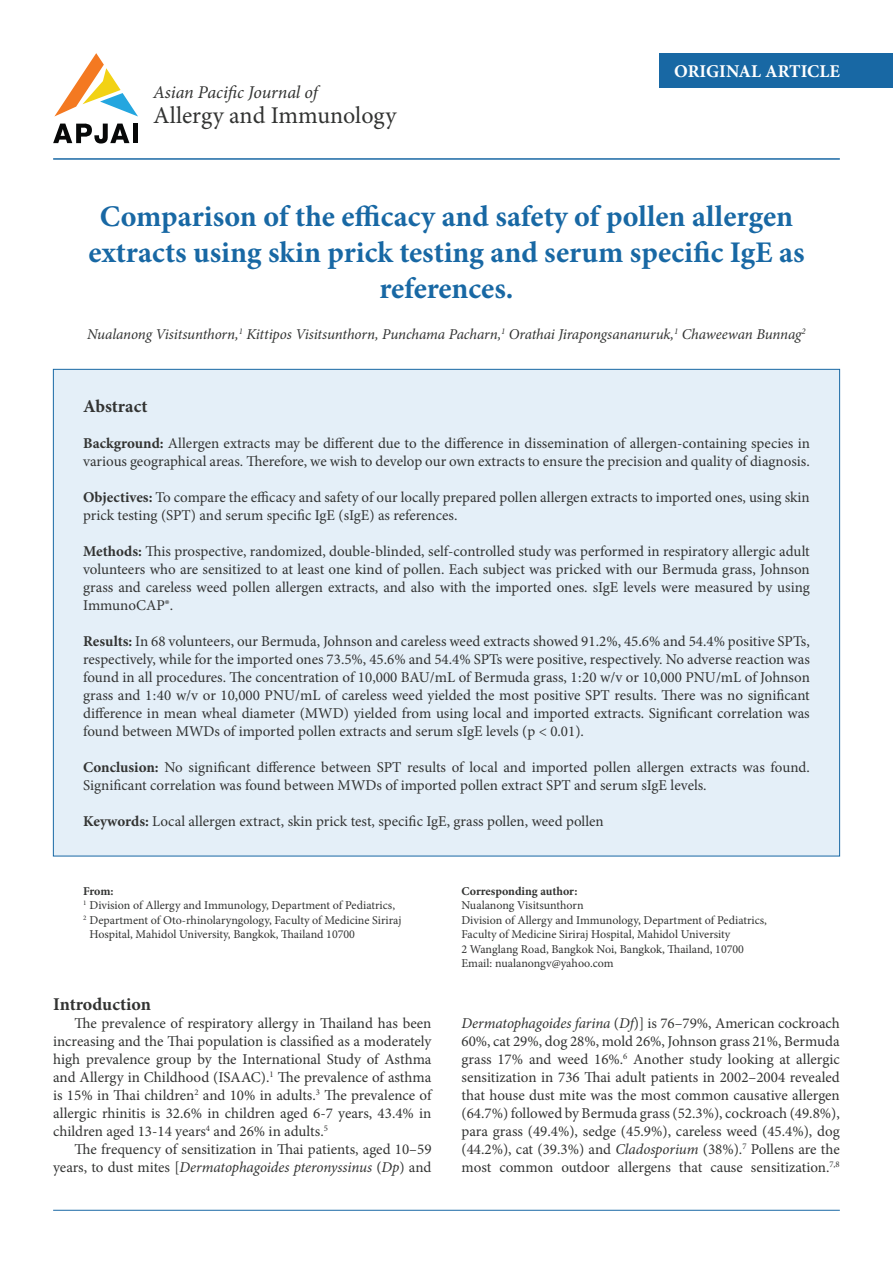
<style>
.page{position:relative;width:893px;height:1263px;background:#fff}
.page>*{position:absolute;margin:0;border:0;box-sizing:border-box;transform-origin:0 0}
.t1{font:700 30px "Minion Pro";color:#1868a4}
.t2{font:24px "Minion Pro";color:#323332}
.t3{font:italic 18px "Minion Pro";letter-spacing:-.01em;color:#323332}
.t4{font:700 18px "Minion Pro";letter-spacing:-.005em;color:#323332}
.t5{font:700 18px "Minion Pro";color:#fff}
.t6{font:15px/18px "Minion Pro";color:#323332;text-align:justify}
.t7{font:italic 15px "Minion Pro";letter-spacing:-.01em;color:#323332}
.t8{font:12px/14.4px "Minion Pro";color:#323332}
.t9{font:700 12px "Minion Pro";letter-spacing:-.005em;color:#323332}
.s1{font-weight:700}
.s2{font-style:italic}
</style>
<div class="page">
<div style="left:53px;top:369px;width:787px;height:487px;background:#e4eff8;border:1px solid #1868a4"></div>
<div style="left:659px;top:53px;width:234px;height:34px;background:#1868a4"></div>
<svg style="left:54px;top:53px;width:84px;height:63px"></svg>
<div style="left:133px;top:124px;width:5px;height:19px;background:#070808"></div>
<svg style="left:53px;top:123px;width:76px;height:21px"></svg>
<hr style="left:53px;top:158px;width:787px;height:2px;background:#1868a4">
<hr style="left:53px;top:1210px;width:787px;height:1px;background:#1868a4">
<p class="t3" style="left:153px;top:80px;width:166px">Asian Pacific Journal of</p>
<p class="t2" style="left:153px;top:100px;width:245px">Allergy and Immunology</p>
<p class="t5" style="left:674px;top:58px;width:167px">ORIGINAL ARTICLE</p>
<p class="t1" style="left:100px;top:195px;width:695px">Comparison of the efficacy and safety of pollen allergen</p>
<p class="t1" style="left:88px;top:231px;width:718px">extracts using skin prick testing and serum specific IgE as</p>
<p class="t1" style="left:379px;top:267px;width:136px">references.</p>
<p class="t7" style="left:87px;top:324px;width:720px">Nualanong Visitsunthorn,<sup>1</sup> Kittipos Visitsunthorn, Punchama Pacharn,<sup>1</sup> Orathai Jirapongsananuruk,<sup>1</sup> Chaweewan Bunnag<sup>2</sup></p>
<p class="t4" style="left:83px;top:394px;width:66px">Abstract</p>
<p class="t6" style="left:83px;top:434px;width:728px"><span class="s1">Background:</span> Allergen extracts may be different due to the difference in dissemination of allergen-containing species in various geographical areas. Therefore, we wish to develop our own extracts to ensure the precision and quality of diagnosis.</p>
<p class="t6" style="left:83px;top:488px;width:728px"><span class="s1">Objectives:</span> To compare the efficacy and safety of our locally prepared pollen allergen extracts to imported ones, using skin prick testing (SPT) and serum specific IgE (sIgE) as references.</p>
<p class="t6" style="left:83px;top:542px;width:728px"><span class="s1">Methods:</span> This prospective, randomized, double-blinded, self-controlled study was performed in respiratory allergic adult volunteers who are sensitized to at least one kind of pollen. Each subject was pricked with our Bermuda grass, Johnson grass and careless weed pollen allergen extracts, and also with the imported ones. sIgE levels were measured by using ImmunoCAP®.</p>
<p class="t6" style="left:83px;top:632px;width:728px"><span class="s1">Results:</span> In 68 volunteers, our Bermuda, Johnson and careless weed extracts showed 91.2%, 45.6% and 54.4% positive SPTs, respectively, while for the imported ones 73.5%, 45.6% and 54.4% SPTs were positive, respectively. No adverse reaction was found in all procedures. The concentration of 10,000 BAU/mL of Bermuda grass, 1:20 w/v or 10,000 PNU/mL of Johnson grass and 1:40 w/v or 10,000 PNU/mL of careless weed yielded the most positive SPT results. There was no significant difference in mean wheal diameter (MWD) yielded from using local and imported extracts. Significant correlation was found between MWDs of imported pollen extracts and serum sIgE levels (p &lt; 0.01).</p>
<p class="t6" style="left:83px;top:758px;width:728px"><span class="s1">Conclusion:</span> No significant difference between SPT results of local and imported pollen allergen extracts was found.<br>Significant correlation was found between MWDs of imported pollen extract SPT and serum sIgE levels.</p>
<p class="t6" style="left:83px;top:812px;width:522px"><span class="s1">Keywords:</span> Local allergen extract, skin prick test, specific IgE, grass pollen, weed pollen</p>
<p class="t9" style="left:83px;top:883px;width:32px">From:</p>
<p class="t8" style="left:83px;top:898px;width:313px"><sup>1</sup> Division of Allergy and Immunology, Department of Pediatrics,</p>
<p class="t8" style="left:90px;top:913px;width:313px;text-indent:-6px"><sup>2</sup> Department of Oto-rhinolaryngology, Faculty of Medicine Siriraj<br>Hospital, Mahidol University, Bangkok, Thailand 10700</p>
<p class="t4" style="left:53px;top:992px;width:99px">Introduction</p>
<p class="t6" style="left:53px;top:1014px;width:380px;text-indent:21px">The prevalence of respiratory allergy in Thailand has been increasing and the Thai population is classified as a moderately high prevalence group by the International Study of Asthma and Allergy in Childhood (ISAAC).<sup>1</sup> The prevalence of asthma is 15% in Thai children<sup>2</sup> and 10% in adults.<sup>3</sup> The prevalence of allergic rhinitis is 32.6% in children aged 6-7 years, 43.4% in children aged 13-14 years<sup>4</sup> and 26% in adults.<sup>5</sup></p>
<p class="t6" style="left:53px;top:1140px;width:380px;text-align:right">The frequency of sensitization in Thai patients, aged 10–59 years, to dust mites [<span class="s2">Dermatophagoides pteronyssinus</span> (<span class="s2">Dp</span>) and</p>
<p class="t9" style="left:461px;top:883px;width:117px">Corresponding author:</p>
<p class="t8" style="left:461px;top:898px;width:124px">Nualanong Visitsunthorn</p>
<p class="t8" style="left:461px;top:913px;width:307px">Division of Allergy and Immunology, Department of Pediatrics,</p>
<p class="t8" style="left:461px;top:927px;width:270px">Faculty of Medicine Siriraj Hospital, Mahidol University</p>
<p class="t8" style="left:461px;top:942px;width:284px">2 Wanglang Road, Bangkok Noi, Bangkok, Thailand, 10700</p>
<p class="t8" style="left:461px;top:956px;width:154px">Email: nualanongv@yahoo.com</p>
<p class="t6" style="left:461px;top:1014px;width:380px"><span class="s2">Dermatophagoides farina</span> (<span class="s2">Df</span>)] is 76–79%, American cockroach</p>
<p class="t6" style="left:461px;top:1032px;width:380px">60%, cat 29%, dog 28%, mold 26%, Johnson grass 21%, Bermuda grass 17% and weed 16%.<sup>6</sup> Another study looking at allergic sensitization in 736 Thai adult patients in 2002–2004 revealed that house dust mite was the most common causative allergen (64.7%) followed by Bermuda grass (52.3%), cockroach (49.8%), para grass (49.4%), sedge (45.9%), careless weed (45.4%), dog (44.2%), cat (39.3%) and <span class="s2">Cladosporium</span> (38%).<sup>7</sup> Pollens are the most common outdoor allergens that cause sensitization.<sup>7,8</sup></p>
</div>
